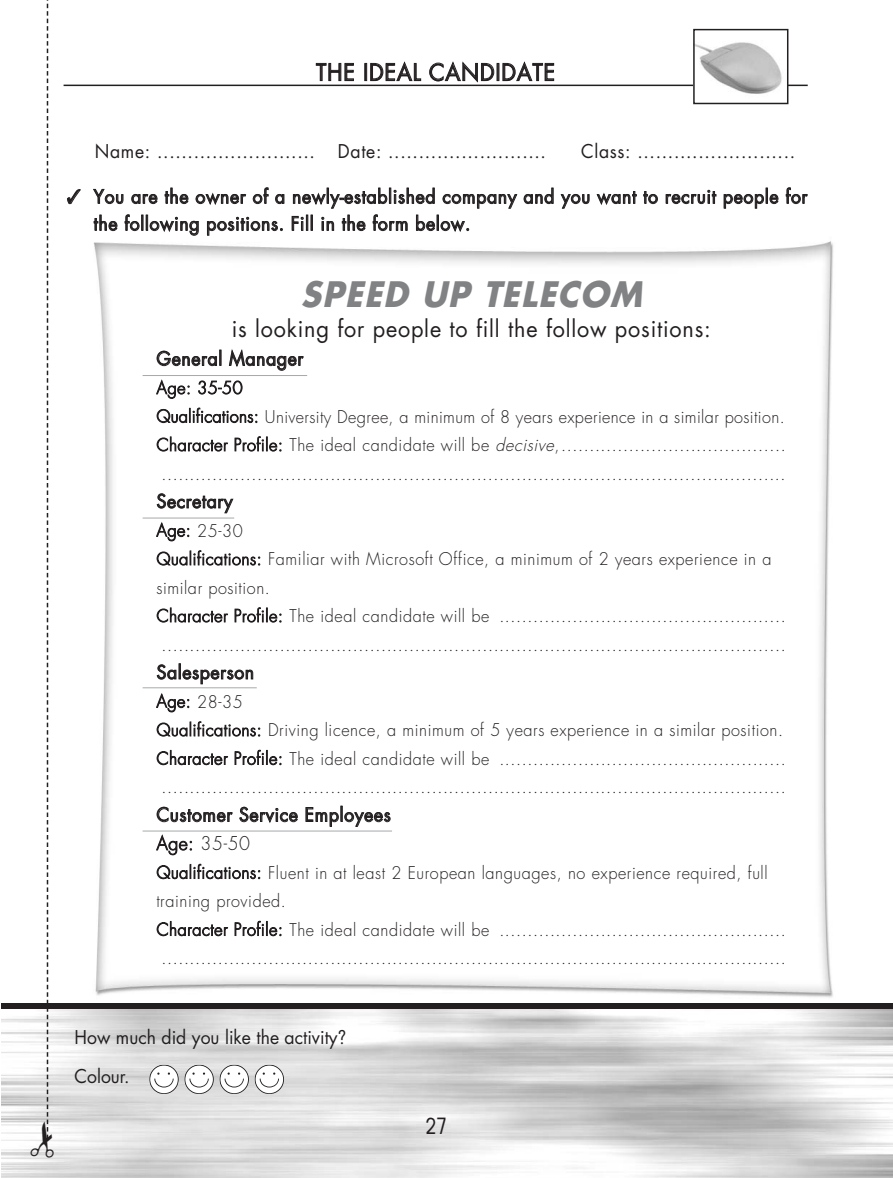
<style>
.page{position:relative;width:893px;height:1178px;background:#fff}
.page>*{position:absolute;margin:0;border:0;box-sizing:border-box;transform-origin:0 0}
.t1{font:italic 700 36px "Gr Futura";color:#808284;scale:.95 1}
.t2{font:24px "Gr Futura";letter-spacing:.035em;color:#231f20;scale:.95 1}
.t3{font:700 24px "Cannibal Sans";color:#231f20}
.t4{font:19.5px/27px "Gr Futura";letter-spacing:.035em;color:#231f20;scale:.95 1}
.t5{font:19.5px/39px "Gr Futura";color:#231f20;scale:.95 1}
.t6{font:300 19.5px "Gr Futura";letter-spacing:.03em;color:#231f20;scale:.95 1}
.t7{font:300 18px/28.5px "Gr Futura";letter-spacing:.035em;color:#231f20;scale:.95 1}
.s1{font-style:italic}
</style>
<div class="page">
<img style="left:93px;top:241px;width:741px;height:757px">
<div style="left:1px;top:1003px;width:892px;height:6px;background:#231f20"></div>
<svg style="left:149px;top:1064px;width:65px;height:30px"></svg>
<svg style="left:220px;top:1064px;width:29px;height:30px"></svg>
<svg style="left:255px;top:1064px;width:29px;height:30px"></svg>
<hr style="left:64px;top:85px;width:744px;height:1px;background:#231f20">
<img style="left:696px;top:42px;width:89px;height:52px">
<div style="left:693px;top:29px;width:95px;height:75px;border:2px solid #231f20"></div>
<hr style="left:143px;top:375px;width:164px;height:1px;background:#a7a9ac">
<hr style="left:143px;top:518px;width:91px;height:1px;background:#a7a9ac">
<hr style="left:143px;top:687px;width:114px;height:1px;background:#a7a9ac">
<hr style="left:143px;top:831px;width:249px;height:1px;background:#a7a9ac">
<svg style="left:31px;top:0;width:23px;height:1158px"></svg>
<h2 class="t2" style="left:316px;top:61px;width:253px">THE IDEAL CANDIDATE</h2>
<p class="t4" style="left:95px;top:139px;width:476px">Name: .......................... Date: ..........................</p>
<p class="t4" style="left:581px;top:139px;width:227px">Class: ..........................</p>
<p class="t4" style="left:94px;top:184px;width:753px;text-indent:-27px">✓ You are the owner of a newly-established company and you want to recruit people for the following positions. Fill in the form below.</p>
<h1 class="t1" style="left:301px;top:279px;width:368px">SPEED UP TELECOM</h1>
<h2 class="t2" style="left:232px;top:317px;width:506px">is looking for people to fill the follow positions:</h2>
<p class="t4" style="left:157px;top:346px;width:156px">General Manager</p>
<p class="t7" style="left:157px;top:374px;width:664px">Age: 35-50<br>Qualifications: University Degree, a minimum of 8 years experience in a similar position.<br>Character Profile: The ideal candidate will be <span class="s1">decisive</span>,........................................ ...............................................................................................................</p>
<p class="t4" style="left:157px;top:489px;width:82px">Secretary</p>
<p class="t7" style="left:156px;top:517px;width:664px">Age: 25-30<br>Qualifications: Familiar with Microsoft Office, a minimum of 2 years experience in a similar position.<br>Character Profile: The ideal candidate will be ................................................... ...............................................................................................................</p>
<p class="t4" style="left:157px;top:660px;width:104px">Salesperson</p>
<p class="t7" style="left:157px;top:688px;width:664px">Age: 28-35<br>Qualifications: Driving licence, a minimum of 5 years experience in a similar position.<br>Character Profile: The ideal candidate will be ................................................... ...............................................................................................................</p>
<p class="t4" style="left:157px;top:802px;width:248px">Customer Service Employees</p>
<p class="t6" style="left:157px;top:834px;width:100px">Age: 35-50</p>
<p class="t7" style="left:156px;top:859px;width:664px">Qualifications: Fluent in at least 2 European languages, no experience required, full training provided.<br>Character Profile: The ideal candidate will be ................................................... ...............................................................................................................</p>
<p class="t5" style="left:75px;top:1018px;width:287px">How much did you like the activity?<br>Colour.</p>
<h2 class="t3" style="left:425px;top:1117px;width:24px">27</h2>
</div>
